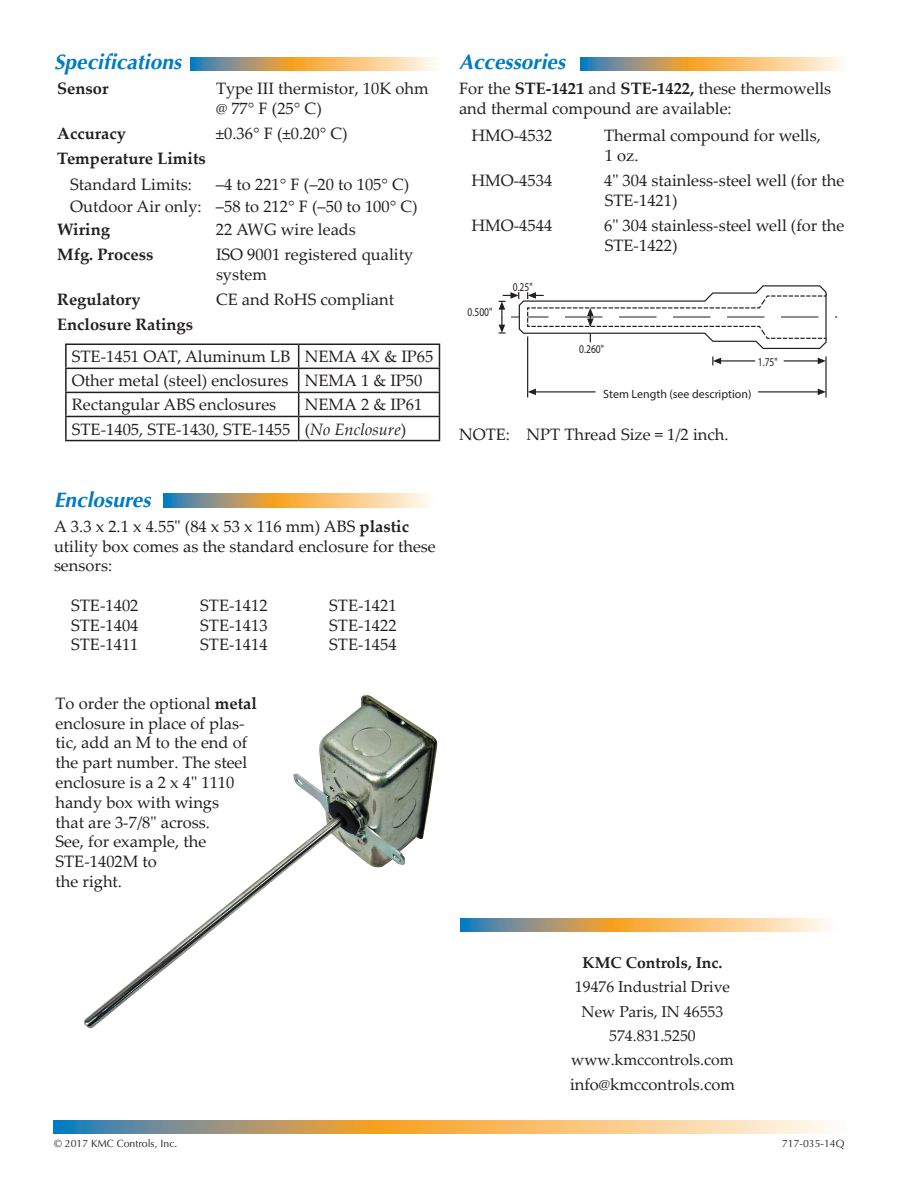
<style>
.page{position:relative;width:918px;height:1188px;background:#fff}
.page>*{position:absolute;margin:0;border:0;box-sizing:border-box;transform-origin:0 0}
.Sect_Divider_Blue{font:italic 700 21px "Optima";color:#007cc2}
.Body_text{font:16.5px/19.8px "Palatino Linotype";color:#231f20;text-align:justify}
.Model_List{font:16.5px/19.8px "Palatino Linotype";color:#231f20}
.Spec_Body{font:16.5px/19.8px "Palatino Linotype";color:#231f20}
.Spec_Body-2{font:700 16.5px "Palatino Linotype";color:#231f20}
.Spec_Ranges{font:16.5px "Palatino Linotype";color:#231f20}
.NOTE{font:16.5px "Palatino Linotype";color:#231f20}
.Address{font:16.5px "Palatino Linotype";color:#231f20}
.Body_text-2{font:italic 16.5px "Palatino Linotype";color:#231f20}
.Address-2{font:15.75px "Palatino Linotype";color:#231f20}
.Address-3{font:700 15.75px "Palatino Linotype";color:#231f20}
.t1{font:11.85px "Myriad Pro";color:#231f20}
.t2{font:11.85px "Myriad Pro";color:#231f20;scale:.8 1}
.Copyright{font:10.5px "Optima";color:#231f20}
.s1{font-style:normal}
.s2{font-weight:700}
</style>
<div class="page">
<svg style="left:54px;top:1120px;width:779px;height:14px;background:#cfb383"></svg>
<svg style="left:580px;top:57px;width:262px;height:14px;background:#ceb383"></svg>
<svg style="left:164px;top:494px;width:265px;height:13px;background:#ceb383"></svg>
<svg style="left:190px;top:57px;width:245px;height:14px;background:#ceb383"></svg>
<img style="left:84px;top:694px;width:354px;height:335px">
<svg style="left:460px;top:918px;width:369px;height:13px;background:#ceb383"></svg>
<hr style="left:65px;top:344px;width:234px;height:1px;background:#231f20">
<hr style="left:65px;top:345px;width:2px;height:23px;background:#231f20">
<hr style="left:299px;top:344px;width:141px;height:1px;background:#231f20">
<hr style="left:65px;top:368px;width:234px;height:1px;background:#231f20">
<hr style="left:65px;top:369px;width:2px;height:23px;background:#231f20">
<hr style="left:299px;top:368px;width:141px;height:1px;background:#231f20">
<hr style="left:65px;top:392px;width:234px;height:1px;background:#231f20">
<hr style="left:65px;top:393px;width:2px;height:23px;background:#231f20">
<hr style="left:299px;top:392px;width:141px;height:1px;background:#231f20">
<hr style="left:65px;top:416px;width:234px;height:1px;background:#231f20">
<hr style="left:65px;top:417px;width:2px;height:23px;background:#231f20">
<hr style="left:299px;top:416px;width:141px;height:1px;background:#231f20">
<svg style="left:298px;top:345px;width:1px;height:95px"></svg>
<svg style="left:439px;top:345px;width:1px;height:95px"></svg>
<hr style="left:65px;top:440px;width:234px;height:1px;background:#231f20">
<hr style="left:299px;top:440px;width:141px;height:1px;background:#231f20">
<hr style="left:721px;top:360px;width:34px;height:2px;background:#231f20">
<svg style="left:712px;top:356px;width:9px;height:9px"></svg>
<svg style="left:818px;top:358px;width:7px;height:6px"></svg>
<hr style="left:784px;top:360px;width:34px;height:2px;background:#231f20">
<hr style="left:825px;top:356px;width:2px;height:42px;background:#231f20">
<svg style="left:818px;top:389px;width:8px;height:6px"></svg>
<hr style="left:758px;top:391px;width:60px;height:1px;background:#231f20">
<hr style="left:527px;top:337px;width:1px;height:61px;background:#231f20">
<svg style="left:528px;top:389px;width:8px;height:6px"></svg>
<hr style="left:535px;top:391px;width:61px;height:1px;background:#231f20">
<svg style="left:499px;top:285px;width:338px;height:65px"></svg>
<p class="Sect_Divider_Blue" style="left:54px;top:50px;width:129px">Specifications</p>
<p class="Spec_Body-2" style="left:57px;top:77px;width:53px">Sensor</p>
<p class="Spec_Body" style="left:216px;top:78px;width:214px">Type III thermistor, 10K ohm @ 77° F (25° C)</p>
<p class="Spec_Body-2" style="left:57px;top:122px;width:70px">Accuracy</p>
<p class="Spec_Body" style="left:216px;top:123px;width:133px">±0.36° F (±0.20° C)</p>
<p class="Spec_Body-2" style="left:57px;top:147px;width:150px">Temperature Limits</p>
<p class="Spec_Ranges" style="left:70px;top:172px;width:123px">Standard Limits:</p>
<p class="Spec_Ranges" style="left:216px;top:172px;width:195px">–4 to 221° F (–20 to 105° C)</p>
<p class="Spec_Ranges" style="left:70px;top:195px;width:349px">Outdoor Air only: –58 to 212° F (–50 to 100° C)</p>
<p class="Spec_Body-2" style="left:57px;top:217px;width:54px">Wiring</p>
<p class="Spec_Body" style="left:216px;top:218px;width:142px">22 AWG wire leads</p>
<p class="Spec_Body-2" style="left:57px;top:242px;width:98px">Mfg. Process</p>
<p class="Spec_Body" style="left:216px;top:244px;width:199px">ISO 9001 registered quality system</p>
<p class="Spec_Body-2" style="left:57px;top:287px;width:85px">Regulatory</p>
<p class="Spec_Body" style="left:216px;top:289px;width:180px">CE and RoHS compliant</p>
<p class="Spec_Body-2" style="left:57px;top:313px;width:137px">Enclosure Ratings</p>
<p class="Body_text" style="left:72px;top:346px;width:220px">STE-1451 OAT, Aluminum LB</p>
<p class="Body_text" style="left:305px;top:346px;width:130px">NEMA 4X &amp; IP65</p>
<p class="Body_text" style="left:72px;top:370px;width:218px">Other metal (steel) enclosures</p>
<p class="Body_text" style="left:305px;top:370px;width:119px">NEMA 1 &amp; IP50</p>
<p class="Body_text" style="left:72px;top:394px;width:206px">Rectangular ABS enclosures</p>
<p class="Body_text" style="left:305px;top:394px;width:119px">NEMA 2 &amp; IP61</p>
<p class="Body_text" style="left:72px;top:418px;width:220px">STE-1405, STE-1430, STE-1455</p>
<p class="Body_text-2" style="left:305px;top:417px;width:103px"><span class="s1">(</span>No Enclosure<span class="s1">)</span></p>
<p class="Sect_Divider_Blue" style="left:54px;top:487px;width:98px">Enclosures</p>
<p class="Body_text" style="left:54px;top:516px;width:383px;text-align:left">A 3.3 x 2.1 x 4.55" (84 x 53 x 116 mm) ABS <span class="s2">plastic </span>utility box comes as the standard enclosure for these sensors:</p>
<p class="Body_text" style="left:71px;top:595px;width:69px">STE-1402<br>STE-1404<br>STE-1411</p>
<p class="Body_text" style="left:200px;top:595px;width:69px">STE-1412<br>STE-1413<br>STE-1414</p>
<p class="Body_text" style="left:329px;top:595px;width:69px">STE-1421<br>STE-1422<br>STE-1454</p>
<p class="Body_text" style="left:56px;top:693px;width:203px;text-align:left">To order the optional <span class="s2">metal </span>enclosure in place of plas&shy;tic, add an M to the end of the part number. The steel enclosure is a 2 x 4" 1110 handy box with wings<br>that are 3-7/8" across.<br>See, for example, the<br>STE-1402M to<br>the right.</p>
<p class="Sect_Divider_Blue" style="left:459px;top:49px;width:108px">Accessories</p>
<p class="Body_text" style="left:459px;top:78px;width:374px">For the <span class="s2">STE-1421</span> and <span class="s2">STE-1422,</span> these thermowells and thermal compound are available:</p>
<p class="Model_List" style="left:471px;top:125px;width:82px">HMO-4532</p>
<p class="Model_List" style="left:604px;top:125px;width:218px">Thermal compound for wells,<br>1 oz.</p>
<p class="Model_List" style="left:471px;top:170px;width:82px">HMO-4534</p>
<p class="Model_List" style="left:604px;top:170px;width:242px">4" 304 stainless-steel well (for the<br>STE-1421)</p>
<p class="Model_List" style="left:471px;top:215px;width:82px">HMO-4544</p>
<p class="Model_List" style="left:604px;top:215px;width:242px">6" 304 stainless-steel well (for the<br>STE-1422)</p>
<p class="t2" style="left:468px;top:304px;width:32px">0.500"</p>
<p class="t2" style="left:513px;top:280px;width:26px">0.25"</p>
<p class="t2" style="left:579px;top:341px;width:32px">0.260"</p>
<p class="t2" style="left:758px;top:355px;width:26px">1.75"</p>
<p class="t1" style="left:603px;top:387px;width:150px">Stem Length (see description)</p>
<p class="NOTE" style="left:459px;top:423px;width:271px">NOTE: NPT Thread Size = 1/2 inch.</p>
<p class="Address-3" style="left:583px;top:952px;width:141px">KMC Controls, Inc.</p>
<p class="Address-2" style="left:575px;top:976px;width:157px">19476 Industrial Drive</p>
<p class="Address-2" style="left:582px;top:1000px;width:143px">New Paris, IN 46553</p>
<p class="Address-2" style="left:609px;top:1024px;width:88px">574.831.5250</p>
<p class="Address-2" style="left:571px;top:1049px;width:164px">www.kmccontrols.com</p>
<p class="Address" style="left:570px;top:1072px;width:166px">info@kmccontrols.com</p>
<p class="Copyright" style="left:54px;top:1137px;width:125px">© 2017 KMC Controls, Inc.</p>
<p class="Copyright" style="left:782px;top:1137px;width:64px">717-035-14Q</p>
</div>
